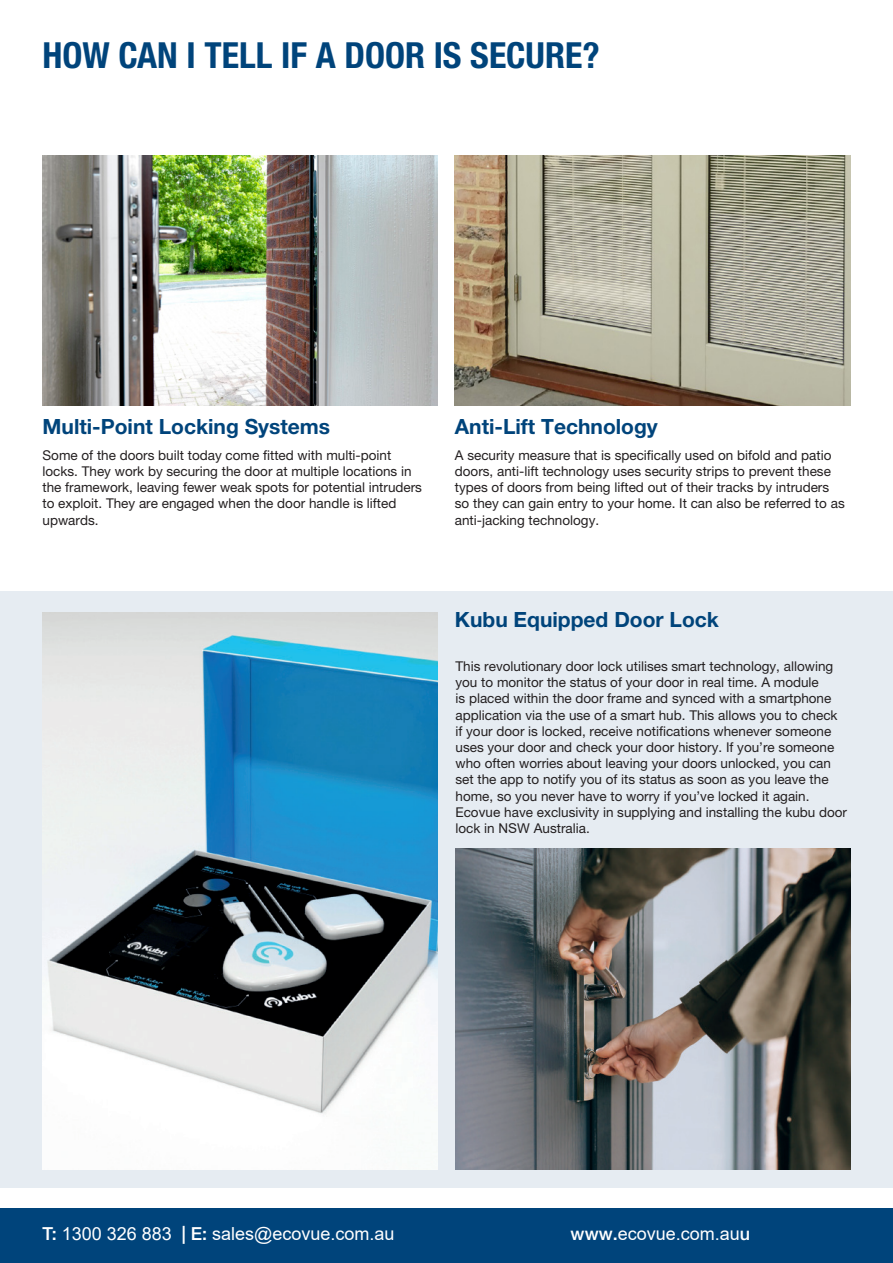
<style>
.page{position:relative;width:893px;height:1263px;background:#fff}
.page>*{position:absolute;margin:0;border:0;box-sizing:border-box;transform-origin:0 0}
.t1{font:700 condensed 36px "Helvetica Neue LT Pro";color:#00447b}
.t2{font:700 21px "Helvetica Neue LT Pro";color:#00447b}
.t3{font:18px "Arial";color:#fff}
.t4{font:13.5px/16.2px "Helvetica Neue LT Pro";color:#231f20}
.s1{font-family:"Arial"}
.s2{font-family:"Helvetica Neue LT Pro";font-weight:500}
</style>
<div class="page">
<img style="left:43px;top:155px;width:394px;height:251px">
<img style="left:455px;top:155px;width:396px;height:251px">
<div style="left:0;top:591px;width:893px;height:597px;background:#e6ecf2"></div>
<img style="left:43px;top:612px;width:394px;height:557px">
<img style="left:455px;top:848px;width:396px;height:321px">
<div style="left:0;top:1208px;width:893px;height:55px;background:#00447b"></div>
<p class="t1" style="left:43px;top:34px;width:559px">HOW CAN I TELL IF A DOOR IS SECURE?</p>
<p class="t2" style="left:43px;top:414px;width:289px">Multi-Point Locking Systems</p>
<p class="t4" style="left:43px;top:447px;width:381px">Some of the doors built today come fitted with multi-point locks. They work by securing the door at multiple locations in the framework, leaving fewer weak spots for potential intruders to exploit. They are engaged when the door handle is lifted upwards.</p>
<p class="t2" style="left:455px;top:414px;width:204px">Anti-Lift Technology</p>
<p class="t4" style="left:455px;top:447px;width:391px">A security measure that is specifically used on bifold and patio doors, anti-lift technology uses security strips to prevent these types of doors from being lifted out of their tracks by intruders so they can gain entry to your home. It can also be referred to as anti-jacking technology.</p>
<p class="t2" style="left:455px;top:607px;width:266px">Kubu Equipped Door Lock</p>
<p class="t4" style="left:455px;top:658px;width:393px">This revolutionary door lock utilises smart technology, allowing you to monitor the status of your door in real time. A module<br>is placed within the door frame and synced with a smartphone application via the use of a smart hub. This allows you to check if your door is locked, receive notifications whenever someone uses your door and check your door history. If you’re someone who often worries about leaving your doors unlocked, you can set the app to notify you of its status as soon as you leave the home, so you never have to worry if you’ve locked it again.<br>Eco<span class="s1">vue</span> have exclusivity in supplying and installing the kubu door lock in <span class="s1">NSW</span> Australia.</p>
<h3 class="t3" style="left:43px;top:1221px;width:353px"><span class="s2">T:</span> 1300 326 883 <span class="s2">| E:</span> sales@ecovue.com.au</h3>
<h3 class="t3" style="left:571px;top:1221px;width:181px"><span class="s2">www.</span>ecovue.com.au<span class="s2">u</span></h3>
</div>
